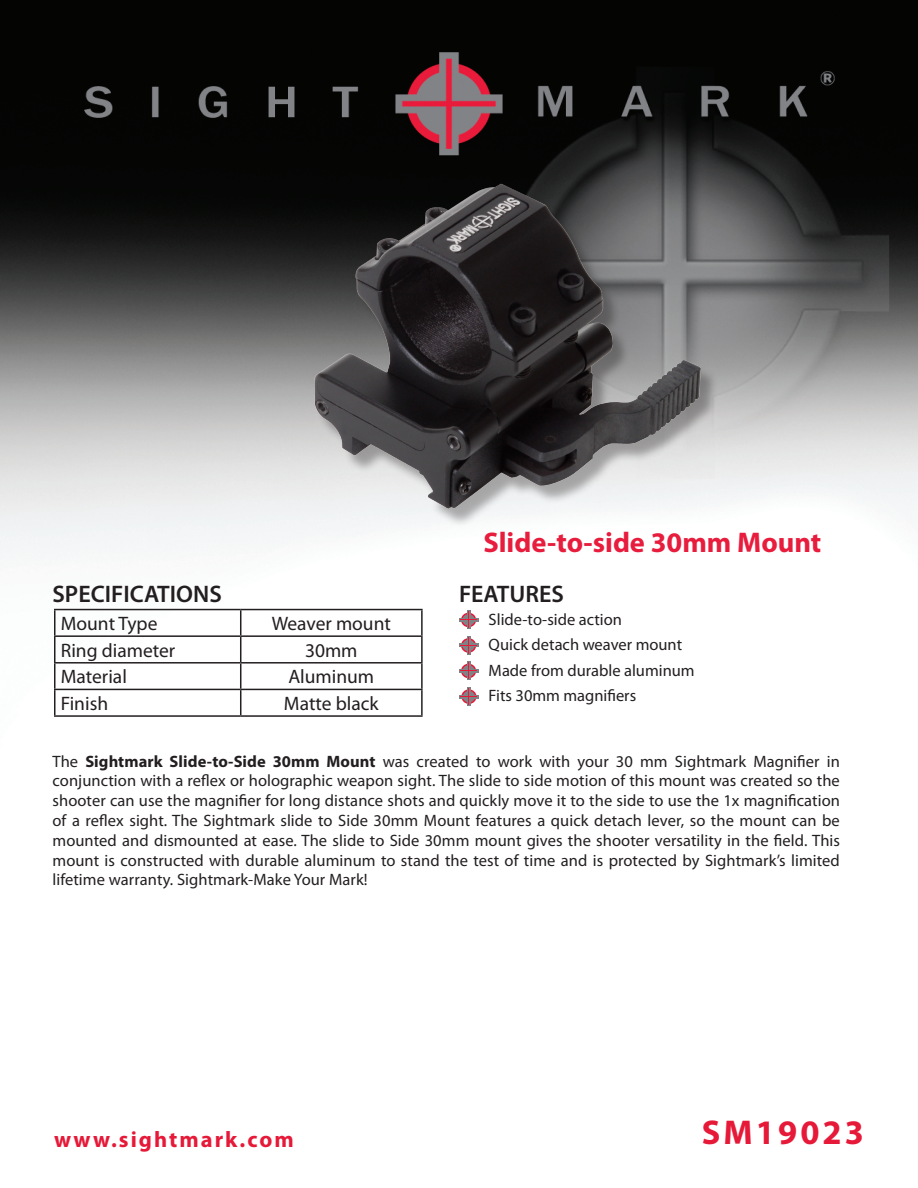
<style>
.page{position:relative;width:918px;height:1188px;background:#fff}
.page>*{position:absolute;margin:0;border:0;box-sizing:border-box;transform-origin:0 0}
.t1{font:700 34.5px "Myriad Pro";letter-spacing:.09em;color:#e61938}
.t2{font:700 28.5px "Myriad Pro";color:#e81c3d}
.t3{font:600 24px "Myriad Pro";color:#231f20}
.t4{font:700 22.5px "Myriad Pro";letter-spacing:.09em;color:#e61938}
.t5{font:19.5px "Myriad Pro";color:#231f20}
.t6{font:16.5px/19.8px "Myriad Pro";color:#231f20;text-align:justify}
.s1{font-weight:700}
</style>
<div class="page">
<img style="left:0;top:0;width:918px;height:715px">
<hr style="left:54px;top:609px;width:187px;height:1px;background:#231f20">
<hr style="left:54px;top:610px;width:2px;height:25px;background:#231f20">
<hr style="left:241px;top:609px;width:182px;height:1px;background:#231f20">
<hr style="left:421px;top:610px;width:2px;height:25px;background:#231f20">
<hr style="left:54px;top:635px;width:187px;height:2px;background:#231f20">
<hr style="left:54px;top:637px;width:2px;height:25px;background:#231f20">
<hr style="left:241px;top:635px;width:182px;height:2px;background:#231f20">
<hr style="left:421px;top:637px;width:2px;height:25px;background:#231f20">
<hr style="left:54px;top:662px;width:187px;height:2px;background:#231f20">
<hr style="left:54px;top:664px;width:2px;height:25px;background:#231f20">
<hr style="left:241px;top:662px;width:182px;height:2px;background:#231f20">
<hr style="left:421px;top:664px;width:2px;height:25px;background:#231f20">
<hr style="left:54px;top:689px;width:187px;height:1px;background:#231f20">
<hr style="left:54px;top:690px;width:2px;height:25px;background:#231f20">
<hr style="left:241px;top:689px;width:182px;height:1px;background:#231f20">
<svg style="left:240px;top:610px;width:1px;height:105px"></svg>
<hr style="left:421px;top:690px;width:2px;height:25px;background:#231f20">
<hr style="left:54px;top:715px;width:187px;height:2px;background:#231f20">
<hr style="left:241px;top:715px;width:182px;height:2px;background:#231f20">
<hr style="left:467px;top:611px;width:3px;height:18px;background:#808285">
<hr style="left:459px;top:618px;width:19px;height:4px;background:#808285">
<svg style="left:460px;top:612px;width:17px;height:16px"></svg>
<hr style="left:467px;top:636px;width:3px;height:19px;background:#808285">
<hr style="left:459px;top:644px;width:19px;height:3px;background:#808285">
<svg style="left:460px;top:637px;width:17px;height:17px"></svg>
<hr style="left:467px;top:662px;width:3px;height:18px;background:#808285">
<hr style="left:459px;top:669px;width:19px;height:4px;background:#808285">
<svg style="left:460px;top:663px;width:17px;height:16px"></svg>
<hr style="left:467px;top:687px;width:4px;height:19px;background:#808285">
<hr style="left:459px;top:695px;width:20px;height:3px;background:#808285">
<svg style="left:461px;top:689px;width:16px;height:16px"></svg>
<img style="left:203px;top:155px;width:570px;height:380px">
<p class="t3" style="left:52px;top:578px;width:171px">SPECIFICATIONS</p>
<p class="t5" style="left:61px;top:612px;width:98px">Mount Type</p>
<p class="t5" style="left:272px;top:612px;width:121px">Weaver mount</p>
<p class="t5" style="left:61px;top:638px;width:116px">Ring diameter</p>
<p class="t5" style="left:305px;top:638px;width:54px">30mm</p>
<p class="t5" style="left:61px;top:665px;width:68px">Material</p>
<p class="t5" style="left:288px;top:665px;width:87px">Aluminum</p>
<p class="t5" style="left:61px;top:691px;width:49px">Finish</p>
<p class="t5" style="left:284px;top:691px;width:96px">Matte black</p>
<p class="t2" style="left:483px;top:524px;width:340px">Slide-to-side 30mm Mount</p>
<p class="t3" style="left:459px;top:578px;width:106px">FEATURES</p>
<p class="t6" style="left:489px;top:609px;width:135px">Slide-to-side action</p>
<p class="t6" style="left:489px;top:634px;width:195px">Quick detach weaver mount</p>
<p class="t6" style="left:489px;top:660px;width:208px">Made from durable aluminum</p>
<p class="t6" style="left:489px;top:685px;width:149px">Fits 30mm magnifiers</p>
<p class="t6" style="left:52px;top:751px;width:789px">The <span class="s1">Sightmark Slide-to-Side 30mm Mount</span> was created to work with your 30 mm Sightmark Magnifier in conjunction with a reflex or holographic weapon sight. The slide to side motion of this mount was created so the shooter can use the magnifier for long distance shots and quickly move it to the side to use the 1x magnification of a reflex sight. The Sightmark slide to Side 30mm Mount features a quick detach lever, so the mount can be mounted and dismounted at ease. The slide to Side 30mm mount gives the shooter versatility in the field. This mount is constructed with durable aluminum to stand the test of time and is protected by Sightmark’s limited lifetime warranty. Sightmark-Make Your Mark!</p>
<p class="t4" style="left:54px;top:1125px;width:241px">www.sightmark.com</p>
<p class="t1" style="left:702px;top:1110px;width:164px">SM19023</p>
</div>
